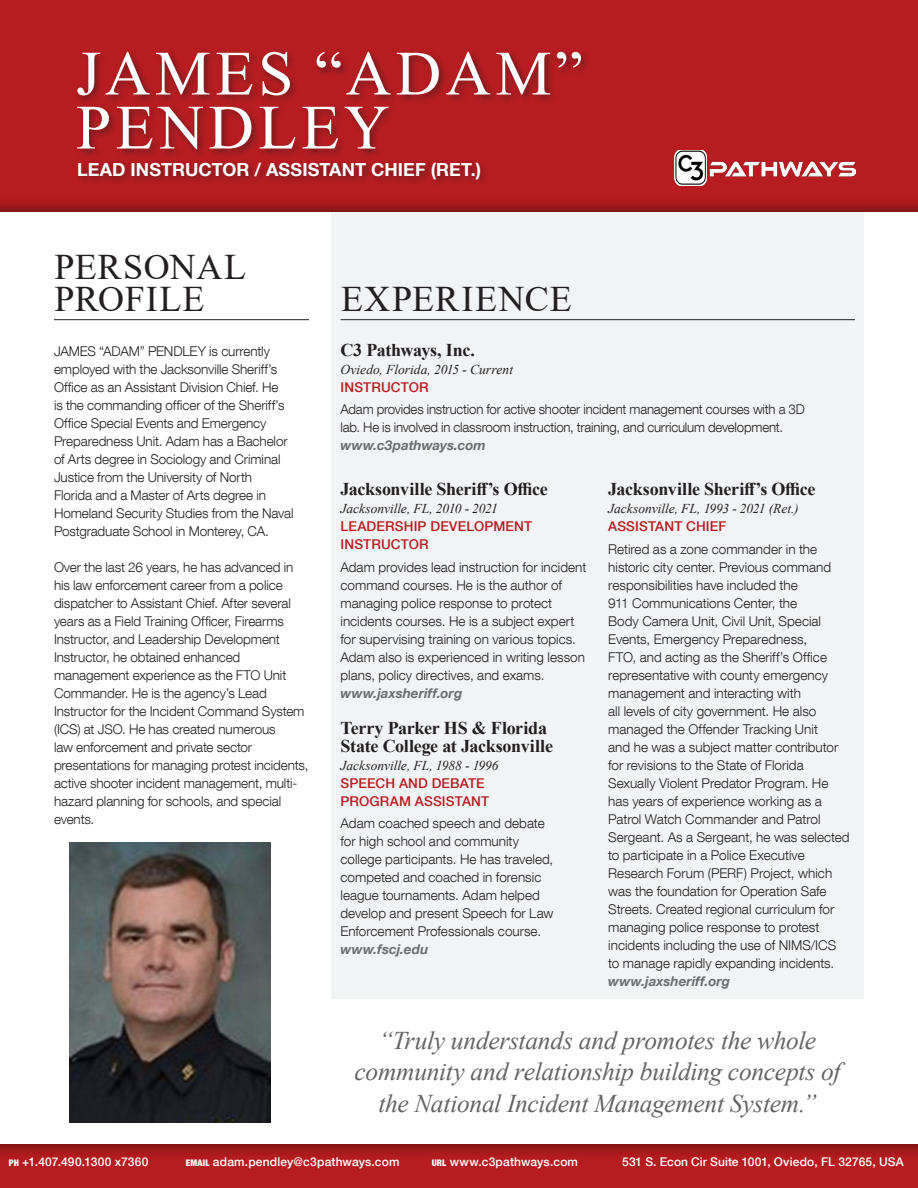
<style>
.page{position:relative;width:918px;height:1188px;background:#fff}
.page>*{position:absolute;margin:0;border:0;box-sizing:border-box;transform-origin:0 0}
.t1{font:63px/54px "Times New Roman";letter-spacing:.07em;color:#fff}
.Main_headings{font:36px/31.5px "Times New Roman";letter-spacing:.025em;color:#231f20}
.Big_quote{font:italic 25.5px/31.5px "Times New Roman";letter-spacing:-.015em;color:#636366;text-align:center}
.EXP__Company_name{font:700 18px "Times New Roman";letter-spacing:-.015em;color:#231f20}
.EXP__website_sample{font:700 18px/18px "Times New Roman";letter-spacing:-.015em;color:#231f20}
.t2{font:700 18px "Helvetica Neue LT Com";letter-spacing:.005em;color:#fff}
.body_text{font:300 13.5px/18px "Helvetica Neue LT Com";letter-spacing:-.005em;color:#231f20}
.EXP__Location___Date{font:italic 13.5px "Times New Roman";letter-spacing:-.005em;color:#231f20}
.EXP__job_title{font:500 13.5px/18px "Helvetica Neue LT Com";letter-spacing:.01em;color:#b61c20}
.EXP__website_sample-2{font:italic 700 13.5px "Helvetica Neue LT Com";letter-spacing:.005em;color:#6c6d70}
.t3{font:500 12px "Helvetica Neue LT Com";letter-spacing:.015em;color:#fff}
.s1{font-weight:900;font-stretch:condensed;font-size:9px}
</style>
<div class="page">
<div style="left:332px;top:81px;width:532px;height:918px;background:#f2f3f4"></div>
<hr style="left:54px;top:319px;width:255px;height:1px;background:#231f20">
<hr style="left:340px;top:319px;width:515px;height:1px;background:#231f20">
<img style="left:70px;top:843px;width:201px;height:280px">
<div style="left:0;top:1142px;width:918px;height:46px;background:#231f20;opacity:.4"></div>
<div style="left:0;top:0;width:918px;height:213px;background:#231f20;opacity:.4"></div>
<div style="left:74px;top:49px;width:517px;height:139px;background:#231f20;opacity:.5"></div>
<img style="left:675px;top:150px;width:181px;height:36px">
<h1 class="t1" style="left:76px;top:44px;width:508px">JAMES “ADAM”<br>PENDLEY</h1>
<h3 class="t2" style="left:77px;top:158px;width:405px">LEAD INSTRUCTOR / ASSISTANT CHIEF (RET.)</h3>
<p class="Main_headings" style="left:55px;top:250px;width:193px">PERSONAL<br>PROFILE</p>
<p class="body_text" style="left:54px;top:341px;width:241px">JAMES “ADAM” PENDLEY is currently employed with the Jacksonville Sheriff’s Office as an Assistant Division Chief. He<br>is the commanding officer of the Sheriff’s Office Special Events and Emergency Preparedness Unit. Adam has a Bachelor of Arts degree in Sociology and Criminal Justice from the University of North<br>Florida and a Master of Arts degree in Homeland Security Studies from the Naval Postgraduate School in Monterey, CA.</p>
<p class="body_text" style="left:54px;top:557px;width:256px">Over the last 26 years, he has advanced in his law enforcement career from a police dispatcher to Assistant Chief. After several years as a Field Training Officer, Firearms Instructor, and Leadership Development Instructor, he obtained enhanced management experience as the FTO Unit Commander. He is the agency’s Lead Instructor for the Incident Command System (ICS) at JSO. He has created numerous<br>law enforcement and private sector presentations for managing protest incidents, active shooter incident management, multi&shy;hazard planning for schools, and special events.</p>
<p class="Main_headings" style="left:341px;top:282px;width:232px">EXPERIENCE</p>
<p class="EXP__Company_name" style="left:340px;top:336px;width:136px">C3 Pathways, Inc.</p>
<p class="EXP__Location___Date" style="left:340px;top:360px;width:174px">Oviedo, Florida, 2015 - Current</p>
<p class="EXP__job_title" style="left:340px;top:378px;width:90px">INSTRUCTOR</p>
<p class="body_text" style="left:340px;top:400px;width:466px">Adam provides instruction for active shooter incident management courses with a 3D lab. He is involved in classroom instruction, training, and curriculum development.</p>
<p class="EXP__website_sample-2" style="left:340px;top:437px;width:147px">www.c3pathways.com</p>
<p class="EXP__Company_name" style="left:340px;top:476px;width:209px">Jacksonville Sheriff’s Office</p>
<p class="EXP__Location___Date" style="left:340px;top:499px;width:159px">Jacksonville, FL, 2010 - 2021</p>
<p class="EXP__job_title" style="left:340px;top:517px;width:193px">LEADERSHIP DEVELOPMENT<br>INSTRUCTOR</p>
<p class="body_text" style="left:340px;top:557px;width:247px">Adam provides lead instruction for incident command courses. He is the author of managing police response to protect incidents courses. He is a subject expert for supervising training on various topics.<br>Adam also is experienced in writing lesson plans, policy directives, and exams.</p>
<p class="EXP__website_sample-2" style="left:340px;top:684px;width:123px">www.jaxsheriff.org</p>
<p class="EXP__website_sample" style="left:340px;top:718px;width:214px">Terry Parker HS &amp; Florida<br>State College at Jacksonville</p>
<p class="EXP__Location___Date" style="left:340px;top:756px;width:160px">Jacksonville, FL, 1988 - 1996</p>
<p class="EXP__job_title" style="left:340px;top:774px;width:150px">SPEECH AND DEBATE<br>PROGRAM ASSISTANT</p>
<p class="body_text" style="left:340px;top:814px;width:215px">Adam coached speech and debate for high school and community college participants. He has traveled, competed and coached in forensic league tournaments. Adam helped develop and present Speech for Law Enforcement Professionals course.</p>
<p class="EXP__website_sample-2" style="left:340px;top:941px;width:89px">www.fscj.edu</p>
<p class="EXP__Company_name" style="left:608px;top:476px;width:209px">Jacksonville Sheriff’s Office</p>
<p class="EXP__Location___Date" style="left:608px;top:499px;width:192px">Jacksonville, FL, 1993 - 2021 (Ret.)</p>
<p class="EXP__job_title" style="left:608px;top:517px;width:120px">ASSISTANT CHIEF</p>
<p class="body_text" style="left:608px;top:539px;width:243px">Retired as a zone commander in the historic city center. Previous command responsibilities have included the<br>911 Communications Center, the<br>Body Camera Unit, Civil Unit, Special Events, Emergency Preparedness,<br>FTO, and acting as the Sheriff’s Office representative with county emergency management and interacting with<br>all levels of city government. He also managed the Offender Tracking Unit<br>and he was a subject matter contributor for revisions to the State of Florida Sexually Violent Predator Program. He has years of experience working as a Patrol Watch Commander and Patrol Sergeant. As a Sergeant, he was selected to participate in a Police Executive Research Forum (PERF) Project, which was the foundation for Operation Safe Streets. Created regional curriculum for managing police response to protest incidents including the use of NIMS/ICS to manage rapidly expanding incidents.</p>
<p class="EXP__website_sample-2" style="left:608px;top:972px;width:123px">www.jaxsheriff.org</p>
<p class="Big_quote" style="left:355px;top:1024px;width:488px">“Truly understands and promotes the whole community and relationship building concepts of the National Incident Management System.”</p>
<p class="t3" style="left:9px;top:1154px;width:141px"><span class="s1">PH</span> +1.407.490.1300 x7360</p>
<p class="t3" style="left:186px;top:1154px;width:215px"><span class="s1">EMAIL</span> adam.pendley@c3pathways.com</p>
<p class="t3" style="left:432px;top:1154px;width:148px"><span class="s1">URL</span> www.c3pathways.com</p>
<p class="t3" style="left:622px;top:1154px;width:283px">531 S. Econ Cir Suite 1001, Oviedo, FL 32765, USA</p>
</div>
